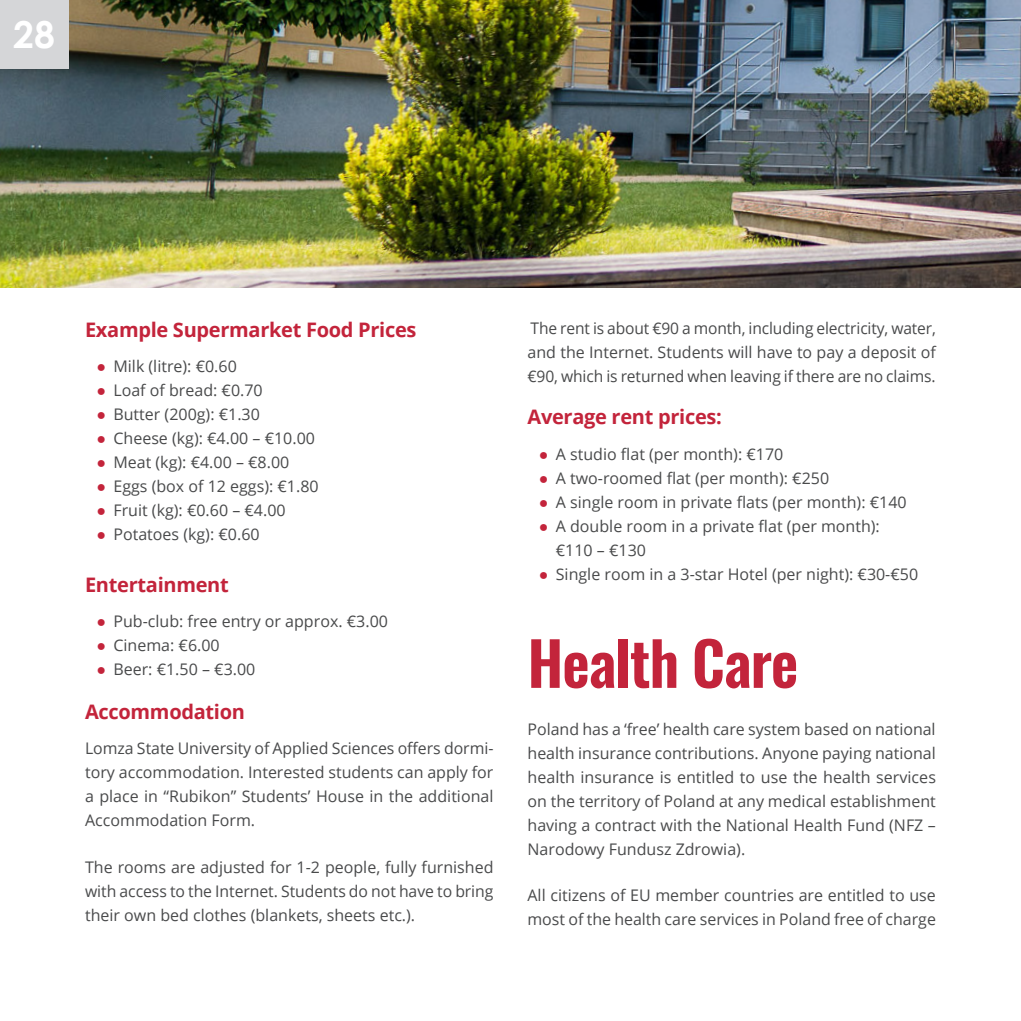
<style>
.page{position:relative;width:1021px;height:1021px;background:#fff}
.page>*{position:absolute;margin:0;border:0;box-sizing:border-box;transform-origin:0 0}
.t1{font:600 60px "Oswald";letter-spacing:-.02em;color:#c3243b}
.t2{font:700 37.2px "Century Gothic";color:#fff}
.t3{font:700 20px "Open Sans";letter-spacing:-.015em;color:#c3243b}
.akapit{font:16px/24px "Open Sans";color:#494a4b;text-align:justify}
.s1{font-family:"Arial";color:#c3243b}
</style>
<div class="page">
<img style="left:0;top:0;width:1020px;height:287px">
<div style="left:0;top:0;width:68px;height:68px;background:#d5d6d8"></div>
<h2 class="t2" style="left:13px;top:6px;width:43px">28</h2>
<h3 class="t3" style="left:85px;top:315px;width:333px">Example Supermarket Food Prices</h3>
<p class="akapit" style="left:96px;top:354px;width:142px"><span class="s1">●</span> Milk (litre): €0.60</p>
<p class="akapit" style="left:96px;top:378px;width:168px"><span class="s1">●</span> Loaf of bread: €0.70</p>
<p class="akapit" style="left:96px;top:402px;width:165px"><span class="s1">●</span> Butter (200g): €1.30</p>
<p class="akapit" style="left:96px;top:426px;width:220px"><span class="s1">●</span> Cheese (kg): €4.00 – €10.00</p>
<p class="akapit" style="left:96px;top:450px;width:194px"><span class="s1">●</span> Meat (kg): €4.00 – €8.00</p>
<p class="akapit" style="left:96px;top:474px;width:224px"><span class="s1">●</span> Eggs (box of 12 eggs): €1.80</p>
<p class="akapit" style="left:96px;top:498px;width:191px"><span class="s1">●</span> Fruit (kg): €0.60 – €4.00</p>
<p class="akapit" style="left:96px;top:522px;width:165px"><span class="s1">●</span> Potatoes (kg): €0.60</p>
<h3 class="t3" style="left:85px;top:570px;width:145px">Entertainment</h3>
<p class="akapit" style="left:96px;top:608px;width:293px"><span class="s1">●</span> Pub-club: free entry or approx. €3.00</p>
<p class="akapit" style="left:96px;top:632px;width:125px"><span class="s1">●</span> Cinema: €6.00</p>
<p class="akapit" style="left:96px;top:656px;width:160px"><span class="s1">●</span> Beer: €1.50 – €3.00</p>
<h3 class="t3" style="left:85px;top:697px;width:161px">Accommodation</h3>
<p class="akapit" style="left:85px;top:736px;width:410px">Lomza State University of Applied Sciences offers dormi&shy;tory accommodation. Interested students can apply for a place in “Rubikon” Students’ House in the additional Accommodation Form.</p>
<p class="akapit" style="left:85px;top:854px;width:410px">The rooms are adjusted for 1-2 people, fully furnished with access to the Internet. Students do not have to bring their own bed clothes (blankets, sheets etc.).</p>
<p class="akapit" style="left:527px;top:315px;width:410px">The rent is about €90 a month, including electricity, water, and the Internet. Students will have to pay a deposit of €90, which is returned when leaving if there are no claims.</p>
<h3 class="t3" style="left:527px;top:403px;width:196px">Average rent prices:</h3>
<p class="akapit" style="left:539px;top:441px;width:246px"><span class="s1">●</span> A studio flat (per month): €170</p>
<p class="akapit" style="left:539px;top:465px;width:292px"><span class="s1">●</span> A two-roomed flat (per month): €250</p>
<p class="akapit" style="left:539px;top:489px;width:369px"><span class="s1">●</span> A single room in private flats (per month): €140</p>
<p class="akapit" style="left:556px;top:513px;width:325px;text-indent:-17px"><span class="s1">●</span> A double room in a private flat (per month): €110 – €130</p>
<p class="akapit" style="left:539px;top:561px;width:381px"><span class="s1">●</span> Single room in a 3-star Hotel (per night): €30-€50</p>
<h2 class="t1" style="left:527px;top:621px;width:272px">Health Care</h2>
<p class="akapit" style="left:527px;top:716px;width:410px">Poland has a ‘free’ health care system based on national health insurance contributions. Anyone paying national health insurance is entitled to use the health services on the territory of Poland at any medical establishment having a contract with the National Health Fund (NFZ – Narodowy Fundusz Zdrowia).</p>
<p class="akapit" style="left:527px;top:883px;width:410px">All citizens of EU member countries are entitled to use most of the health care services in Poland free of charge</p>
</div>
